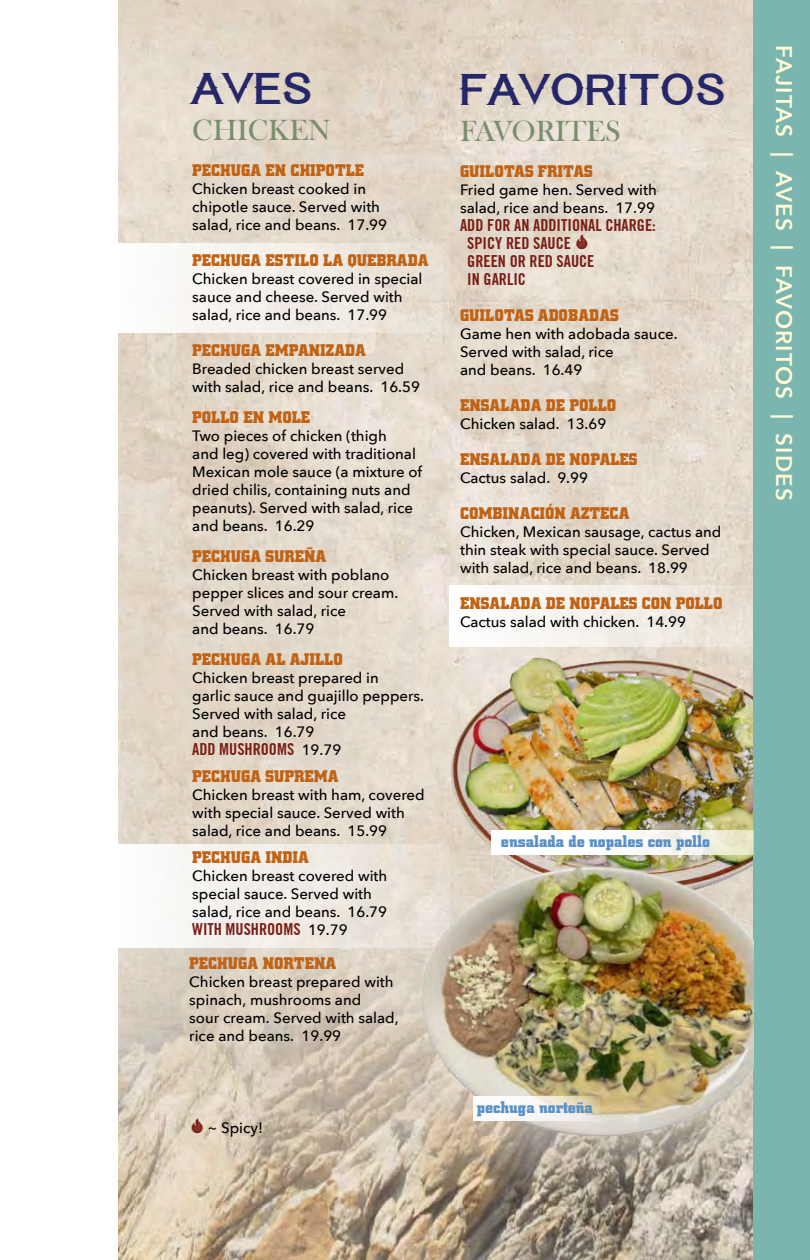
<style>
.page{position:relative;width:810px;height:1260px;background:#fff}
.page>*{position:absolute;margin:0;border:0;box-sizing:border-box;transform-origin:0 0}
.t1{font:37.5px "Tequila Sunrise";letter-spacing:.05em;color:#252769}
.t2{font:30px "Bask Old Face";color:#7a8f6d}
.t3{font:600 22.5px "Avenir Next";letter-spacing:.05em;color:#fffcd5}
.t4{font:700 17.5px "City D";color:#c06316}
.t5{font:700 17.5px "City D";color:#5a90c6}
.t6{font:700 condensed 16.25px/18px "Commerce Black Condensed S Si";color:#791e16}
.t7{font:500 15px/18px "Avenir Next";color:#000}
.s1{font-family:"Avenir Next";font-weight:500;font-stretch:normal;font-size:15px;color:#000}
.s2{font-family:"Veneer Extras";font-weight:400;font-size:20px;color:#791e16}
.s3{font-family:"Veneer Extras";font-weight:400;font-stretch:normal;font-size:20px}
</style>
<div class="page">
<img style="left:119px;top:0;width:635px;height:1260px">
<img style="left:430px;top:651px;width:324px;height:207px">
<div style="left:112px;top:243px;width:338px;height:90px;background:linear-gradient(to right,#fff,#e6ddd1)"></div>
<div style="left:113px;top:844px;width:337px;height:104px;background:linear-gradient(to right,#fdfeff,#e5dbce)"></div>
<div style="left:450px;top:585px;width:315px;height:61px;background:linear-gradient(to right,#fff,#e6ded1)"></div>
<div style="left:754px;top:0;width:56px;height:1260px;background:#7bb5b0"></div>
<svg style="left:491px;top:830px;width:263px;height:25px"></svg>
<img style="left:410px;top:858px;width:344px;height:288px">
<svg style="left:473px;top:1096px;width:126px;height:25px;fill:#f8f7f4"></svg>
<h1 class="t1" style="left:192px;top:67px;width:121px">AVES</h1>
<h2 class="t2" style="left:192px;top:114px;width:140px">CHICKEN</h2>
<p class="t4" style="left:192px;top:161px;width:174px">PECHUGA EN CHIPOTLE</p>
<p class="t7" style="left:192px;top:180px;width:196px">Chicken breast cooked in chipotle sauce. Served with salad, rice and beans. 17.99</p>
<p class="t4" style="left:192px;top:251px;width:238px">PECHUGA ESTILO LA QUEBRADA</p>
<p class="t7" style="left:192px;top:270px;width:232px">Chicken breast covered in special sauce and cheese. Served with salad, rice and beans. 17.99</p>
<p class="t4" style="left:192px;top:341px;width:175px">PECHUGA EMPANIZADA</p>
<p class="t7" style="left:192px;top:360px;width:229px">Breaded chicken breast served with salad, rice and beans. 16.59</p>
<p class="t4" style="left:192px;top:408px;width:119px">POLLO EN MOLE</p>
<p class="t7" style="left:192px;top:427px;width:231px">Two pieces of chicken (thigh<br>and leg) covered with traditional<br>Mexican mole sauce (a mixture of dried chilis, containing nuts and peanuts). Served with salad, rice and beans. 16.29</p>
<p class="t4" style="left:192px;top:547px;width:136px">PECHUGA SUREÑA</p>
<p class="t7" style="left:192px;top:566px;width:208px">Chicken breast with poblano pepper slices and sour cream.<br>Served with salad, rice<br>and beans. 16.79</p>
<p class="t4" style="left:192px;top:650px;width:152px">PECHUGA AL AJILLO</p>
<p class="t7" style="left:192px;top:669px;width:233px">Chicken breast prepared in<br>garlic sauce and guajillo peppers.<br>Served with salad, rice<br>and beans. 16.79</p>
<p class="t6" style="left:192px;top:740px;width:151px">ADD MUSHROOMS <span class="s1">19.79</span></p>
<p class="t4" style="left:192px;top:766px;width:148px">PECHUGA SUPREMA</p>
<p class="t7" style="left:192px;top:785px;width:234px">Chicken breast with ham, covered</p>
<p class="t7" style="left:192px;top:803px;width:214px">with special sauce. Served with salad, rice and beans. 15.99</p>
<p class="t4" style="left:192px;top:848px;width:118px">PECHUGA INDIA</p>
<p class="t7" style="left:192px;top:866px;width:197px">Chicken breast covered with special sauce. Served with salad, rice and beans. 16.79</p>
<p class="t6" style="left:192px;top:920px;width:157px">WITH MUSHROOMS <span class="s1">19.79</span></p>
<p class="t4" style="left:189px;top:954px;width:148px">PECHUGA NORTENA</p>
<p class="t7" style="left:189px;top:973px;width:211px">Chicken breast prepared with spinach, mushrooms and<br>sour cream. Served with salad, rice and beans. 19.99</p>
<p class="t7" style="left:191px;top:1118px;width:74px"><span class="s2">h</span> ~ Spicy!</p>
<h1 class="t1" style="left:460px;top:68px;width:266px">FAVORITOS</h1>
<h2 class="t2" style="left:460px;top:115px;width:162px">FAVORITES</h2>
<p class="t4" style="left:460px;top:162px;width:134px">GUILOTAS FRITAS</p>
<p class="t7" style="left:460px;top:181px;width:198px">Fried game hen. Served with salad, rice and beans. 17.99</p>
<p class="t6" style="left:467px;top:216px;width:190px;text-indent:-7px">ADD FOR AN ADDITIONAL CHARGE:<br>SPICY RED SAUCE <span class="s3">h<br></span>GREEN OR RED SAUCE<br>IN GARLIC</p>
<p class="t4" style="left:460px;top:306px;width:160px">GUILOTAS ADOBADAS</p>
<p class="t7" style="left:460px;top:325px;width:219px">Game hen with adobada sauce.<br>Served with salad, rice<br>and beans. 16.49</p>
<p class="t4" style="left:460px;top:396px;width:158px">ENSALADA DE POLLO</p>
<p class="t7" style="left:460px;top:415px;width:148px">Chicken salad. 13.69</p>
<p class="t4" style="left:460px;top:450px;width:179px">ENSALADA DE NOPALES</p>
<p class="t7" style="left:460px;top:469px;width:129px">Cactus salad. 9.99</p>
<p class="t4" style="left:460px;top:504px;width:171px">COMBINACIÓN AZTECA</p>
<p class="t7" style="left:460px;top:523px;width:263px">Chicken, Mexican sausage, cactus and thin steak with special sauce. Served with salad, rice and beans. 18.99</p>
<p class="t4" style="left:460px;top:594px;width:264px">ENSALADA DE NOPALES CON POLLO</p>
<p class="t7" style="left:460px;top:613px;width:227px">Cactus salad with chicken. 14.99</p>
<p class="t5" style="left:501px;top:832px;width:211px">ensalada de nopales con pollo</p>
<p class="t5" style="left:477px;top:1097px;width:118px">pechuga norteña</p>
<h3 class="t3" style="left:803px;top:45px;width:457px;rotate:90deg">FAJITAS | AVES | FAVORITOS | SIDES</h3>
</div>
